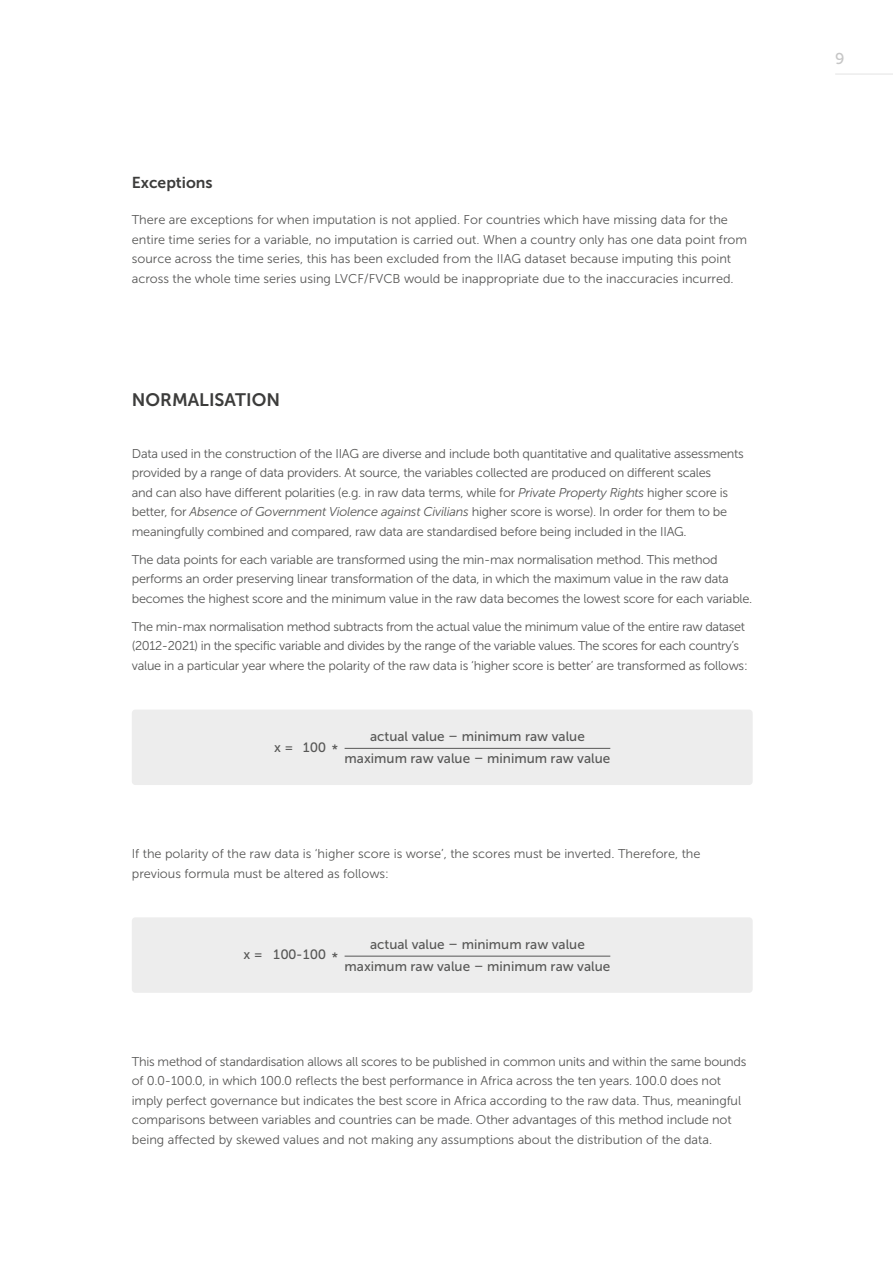
<style>
.page{position:relative;width:893px;height:1263px;background:#fff}
.page>*{position:absolute;margin:0;border:0;box-sizing:border-box;transform-origin:0 0}
.t1{font:18px "Museo Sans 700";color:#3c3c3b}
.t2{font:15.75px "Museo Sans 700";color:#3c3c3b}
.t3{font:15.75px "Museo Sans 500";color:#c6c6c6}
.t4{font:13.5px/22px "Museo Sans 500";color:#575756;text-align:center}
.t5{font:12.75px/19.5px "Museo Sans 300";letter-spacing:-.02em;color:#575756}
.t6{font:12.75px/19.5px "Museo Sans 300";color:#575756}
.s1{font-style:italic}
</style>
<div class="page">
<hr style="left:835px;top:74px;width:58px;height:1px;background:#e3e3e3">
<div style="left:132px;top:709px;width:621px;height:76px;background:#ededed;border-radius:4px"></div>
<hr style="left:345px;top:748px;width:265px;height:1px;background:#575756">
<div style="left:132px;top:917px;width:621px;height:76px;background:#ededed;border-radius:4px"></div>
<hr style="left:345px;top:956px;width:265px;height:1px;background:#575756">
<p class="t2" style="left:132px;top:174px;width:82px">Exceptions</p>
<p class="t6" style="left:132px;top:210px;width:617px">There are exceptions for when imputation is not applied. For countries which have missing data for the entire time series for a variable, no imputation is carried out. When a country only has one data point from source across the time series, this has been excluded from the IIAG dataset because imputing this point across the whole time series using LVCF/FVCB would be inappropriate due to the inaccuracies incurred.</p>
<h1 class="t1" style="left:132px;top:389px;width:150px">NORMALISATION</h1>
<p class="t5" style="left:132px;top:444px;width:614px">Data used in the construction of the IIAG are diverse and include both quantitative and qualitative assessments provided by a range of data providers. At source, the variables collected are produced on different scales<br>and can also have different polarities (e.g. in raw data terms, while for <span class="s1">Private Property Rights</span> higher score is better, for <span class="s1">Absence of Government Violence against Civilians</span> higher score is worse). In order for them to be meaningfully combined and compared, raw data are standardised before being included in the IIAG.</p>
<p class="t5" style="left:132px;top:550px;width:622px">The data points for each variable are transformed using the min-max normalisation method. This method performs an order preserving linear transformation of the data, in which the maximum value in the raw data becomes the highest score and the minimum value in the raw data becomes the lowest score for each variable.</p>
<p class="t5" style="left:132px;top:617px;width:617px">The min-max normalisation method subtracts from the actual value the minimum value of the entire raw dataset (2012-2021) in the specific variable and divides by the range of the variable values. The scores for each country’s value in a particular year where the polarity of the raw data is ‘higher score is better’ are transformed as follows:</p>
<p class="t4" style="left:274px;top:736px;width:21px">x =</p>
<p class="t4" style="left:345px;top:726px;width:267px">actual value – minimum raw value maximum raw value – minimum raw value</p>
<p class="t4" style="left:303px;top:736px;width:37px">100 *</p>
<p class="t6" style="left:132px;top:844px;width:570px">If the polarity of the raw data is ‘higher score is worse’, the scores must be inverted. Therefore, the previous formula must be altered as follows:</p>
<p class="t4" style="left:243px;top:944px;width:21px">x =</p>
<p class="t4" style="left:345px;top:933px;width:267px">actual value – minimum raw value maximum raw value – minimum raw value</p>
<p class="t4" style="left:273px;top:944px;width:67px">100-100 *</p>
<p class="t5" style="left:132px;top:1052px;width:616px">This method of standardisation allows all scores to be published in common units and within the same bounds of 0.0-100.0, in which 100.0 reflects the best performance in Africa across the ten years. 100.0 does not imply perfect governance but indicates the best score in Africa according to the raw data. Thus, meaningful comparisons between variables and countries can be made. Other advantages of this method include not being affected by skewed values and not making any assumptions about the distribution of the data.</p>
<p class="t3" style="left:835px;top:50px;width:11px">9</p>
</div>
